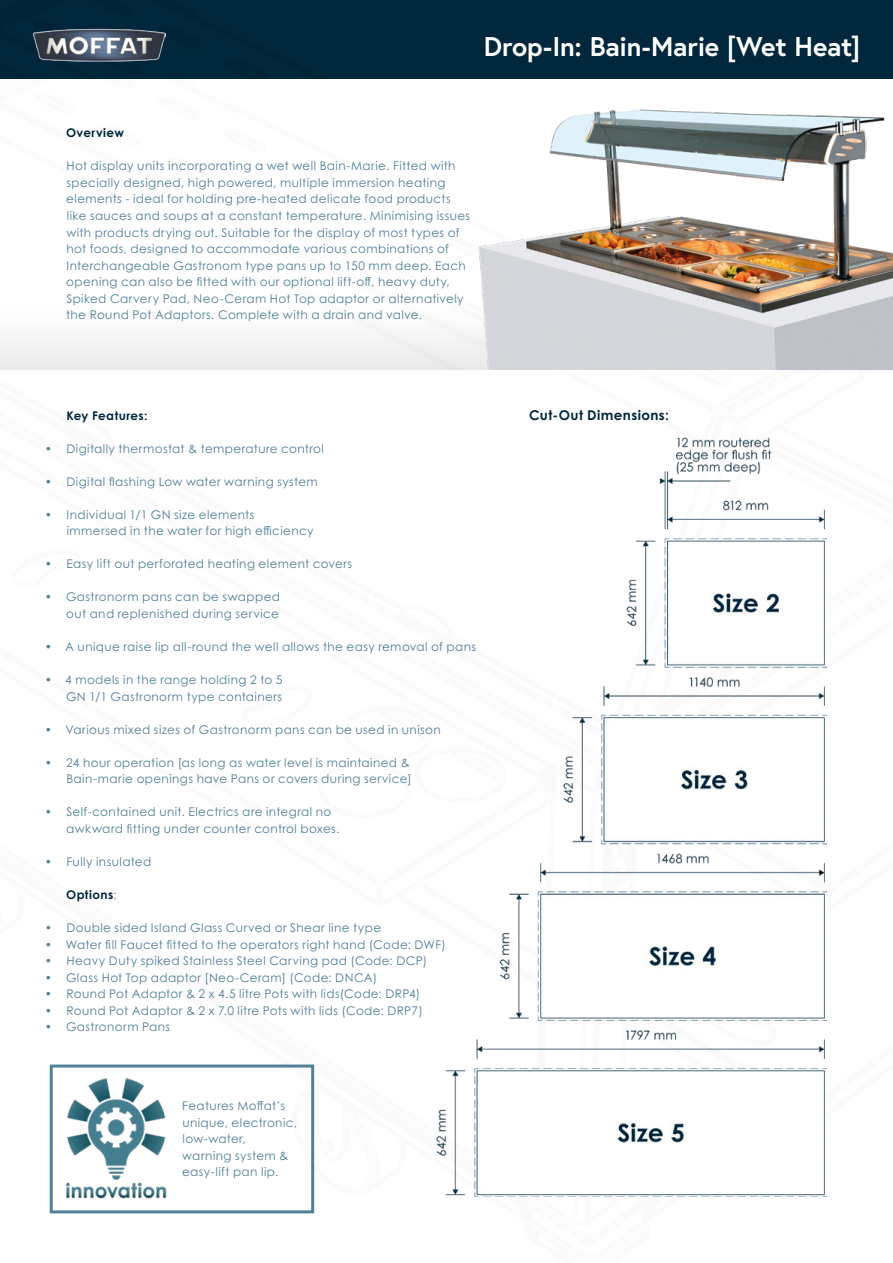
<style>
.page{position:relative;width:893px;height:1263px;background:#fff}
.page>*{position:absolute;margin:0;border:0;box-sizing:border-box;transform-origin:0 0}
.t1{font:700 27px "Europa";letter-spacing:-.01em;color:#fff}
.t2{font:700 13.5px "Century Gothic Pro";letter-spacing:.03em;color:#00273b}
.t3{font:12px/16.5px "Century Gothic Pro";letter-spacing:.035em;color:#518196}
.t4{font:700 12px "Century Gothic Pro";letter-spacing:.035em;color:#00273b}
.s1{font-weight:400;color:#518196}
</style>
<div class="page">
<div style="left:0;top:0;width:893px;height:79px;background:#00273b"></div>
<div style="left:0;top:304px;width:893px;height:66px;background:#f5f5f5"></div>
<img style="left:466px;top:109px;width:427px;height:261px">
<img style="left:436px;top:437px;width:391px;height:760px">
<svg style="left:49px;top:1064px;width:266px;height:150px"></svg>
<img style="left:33px;top:29px;width:132px;height:32px">
<h1 class="t1" style="left:484px;top:28px;width:378px">Drop-In: Bain-Marie [Wet Heat]</h1>
<p class="t4" style="left:66px;top:125px;width:59px">Overview</p>
<p class="t3" style="left:66px;top:158px;width:405px">Hot display units incorporating a wet well Bain-Marie. Fitted with specially designed, high powered, multiple immersion heating elements - ideal for holding pre-heated delicate food products like sauces and soups at a constant temperature. Minimising issues with products drying out. Suitable for the display of most types of hot foods, designed to accommodate various combinations of Interchangeable Gastronom type pans up to 150 mm deep. Each opening can also be fitted with our optional lift-off, heavy duty, Spiked Carvery Pad, Neo-Ceram Hot Top adaptor or alternatively the Round Pot Adaptors. Complete with a drain and valve.</p>
<p class="t4" style="left:66px;top:408px;width:82px">Key Features:</p>
<p class="t3" style="left:45px;top:440px;width:280px">• Digitally thermostat &amp; temperature control</p>
<p class="t3" style="left:45px;top:473px;width:274px">• Digital flashing Low water warning system</p>
<p class="t3" style="left:67px;top:506px;width:248px;text-indent:-22px">• Individual 1/1 GN size elements immersed in the water for high efficiency</p>
<p class="t3" style="left:45px;top:556px;width:309px">• Easy lift out perforated heating element covers</p>
<p class="t3" style="left:45px;top:589px;width:237px;text-align:right">• Gastronorm pans can be swapped out and replenished during service</p>
<p class="t3" style="left:45px;top:638px;width:433px">• A unique raise lip all-round the well allows the easy removal of pans</p>
<p class="t3" style="left:45px;top:671px;width:239px;text-align:right">• 4 models in the range holding 2 to 5<br>GN 1/1 Gastronorm type containers</p>
<p class="t3" style="left:45px;top:721px;width:397px">• Various mixed sizes of Gastronorm pans can be used in unison</p>
<p class="t3" style="left:45px;top:754px;width:368px;text-align:right">• 24 hour operation [as long as water level is maintained &amp;<br>Bain-marie openings have Pans or covers during service]</p>
<p class="t3" style="left:66px;top:804px;width:275px;text-indent:-21px">• Self-contained unit. Electrics are integral no awkward fitting under counter control boxes.</p>
<p class="t3" style="left:45px;top:853px;width:108px">• Fully insulated</p>
<p class="t4" style="left:66px;top:887px;width:52px">Options<span class="s1">:</span></p>
<p class="t3" style="left:45px;top:919px;width:338px">• Double sided Island Glass Curved or Shear line type</p>
<p class="t3" style="left:45px;top:936px;width:402px">• Water fill Faucet fitted to the operators right hand (Code: DWF)</p>
<p class="t3" style="left:45px;top:952px;width:384px">• Heavy Duty spiked Stainless Steel Carving pad (Code: DCP)</p>
<p class="t3" style="left:45px;top:969px;width:334px">• Glass Hot Top adaptor [Neo-Ceram] (Code: DNCA)</p>
<p class="t3" style="left:45px;top:986px;width:377px">• Round Pot Adaptor &amp; 2 x 4.5 litre Pots with lids(Code: DRP4)</p>
<p class="t3" style="left:45px;top:1002px;width:379px">• Round Pot Adaptor &amp; 2 x 7.0 litre Pots with lids (Code: DRP7)</p>
<p class="t3" style="left:45px;top:1019px;width:127px">• Gastronorm Pans</p>
<p class="t3" style="left:182px;top:1097px;width:116px">Features Moffat’s unique, electronic, low-water, warning system &amp; easy-lift pan lip.</p>
<p class="t2" style="left:529px;top:406px;width:141px">Cut-Out Dimensions:</p>
</div>
